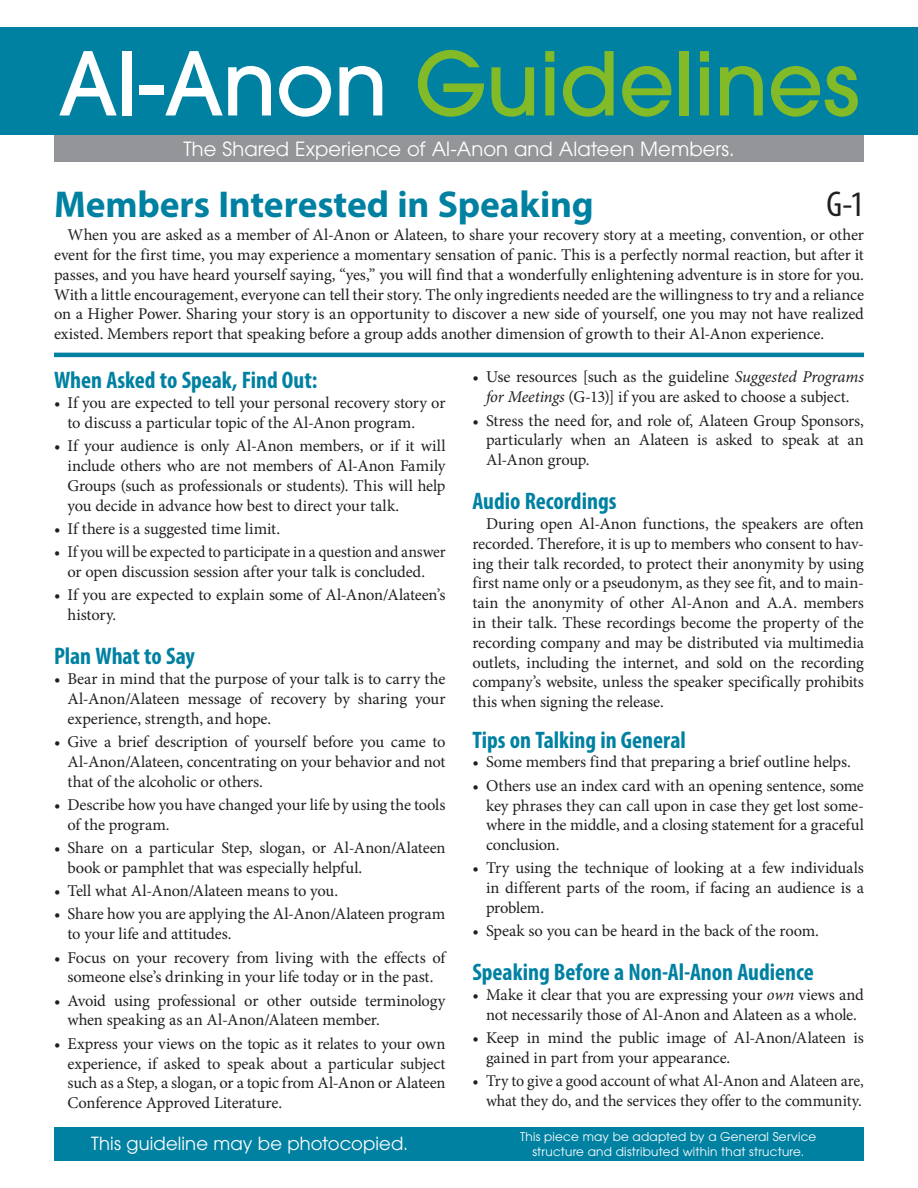
<style>
.page{position:relative;width:918px;height:1188px;background:#fff}
.page>*{position:absolute;margin:0;border:0;box-sizing:border-box;transform-origin:0 0}
.t1{font:500 87px "Avant Garde";letter-spacing:-.005em;color:#82bb27}
.Header_1{font:700 37.5px "Myriad Pro";letter-spacing:-.005em;color:#0081a2}
.Body_Copy{font:condensed 36px "Myriad Pro";color:#231f20}
.Header_2{font:700 condensed 24px "Myriad Pro";color:#0081a2}
.t2{font:19.5px "Avant Garde";letter-spacing:.005em;color:#fff}
.t3{font:18px "Avant Garde";letter-spacing:.005em;color:#fff}
.Body_Copy-2{font:16.5px/19.8px "Minion Pro";letter-spacing:-.01em;color:#231f20;text-align:justify}
.Body_Copy-3{font:16.5px/19.8px "Minion Pro";letter-spacing:-.01em;color:#231f20;text-align:center;scale:.96 1}
.t4{font:12px/14.4px "Avant Garde";letter-spacing:.02em;color:#fff;text-align:center}
.s1{color:#fff}
.s2{font-style:italic}
</style>
<div class="page">
<div style="left:0;top:27px;width:918px;height:108px;background:#0081a2"></div>
<div style="left:54px;top:135px;width:810px;height:27px;background:#939598"></div>
<div style="left:54px;top:1127px;width:810px;height:34px;background:#0081a2"></div>
<hr style="left:54px;top:353px;width:810px;height:4px;background:#0081a2">
<h1 class="t1" style="left:58px;top:30px;width:803px"><span class="s1">Al-Anon</span> Guidelines</h1>
<p class="t2" style="left:183px;top:137px;width:553px">The Shared Experience of Al‑Anon and Alateen Members.</p>
<p class="Header_1" style="left:54px;top:180px;width:541px">Members Interested in Speaking</p>
<p class="Body_Copy-2" style="left:54px;top:225px;width:812px;text-indent:14px">When you are asked as a member of Al‑Anon or Alateen, to share your recovery story at a meeting, convention, or other event for the first time, you may experience a momentary sensation of panic. This is a perfectly normal reaction, but after it passes, and you have heard yourself saying, “yes,” you will find that a wonderfully enlightening adventure is in store for you.<br>With a little encouragement, everyone can tell their story. The only ingredients needed are the willingness to try and a reliance on a Higher Power. Sharing your story is an opportunity to discover a new side of yourself, one you may not have realized existed. Members report that speaking before a group adds another dimension of growth to their Al‑Anon experience.</p>
<p class="Body_Copy" style="left:827px;top:182px;width:39px">G‑1</p>
<p class="Header_2" style="left:54px;top:365px;width:265px">When Asked to Speak, Find Out:</p>
<p class="Body_Copy-2" style="left:68px;top:393px;width:379px;text-indent:-14px">• If you are expected to tell your personal recovery story or to discuss a particular topic of the Al‑Anon program.</p>
<p class="Body_Copy-2" style="left:68px;top:436px;width:380px;text-indent:-14px">• If your audience is only Al‑Anon members, or if it will include others who are not members of Al‑Anon Family Groups (such as professionals or students). This will help you decide in advance how best to direct your talk.</p>
<p class="Body_Copy-2" style="left:54px;top:519px;width:228px">• If there is a suggested time limit.</p>
<p class="Body_Copy-3" style="left:54px;top:542px;width:409px">• If you will be expected to participate in a question and answer or open discussion session after your talk is concluded.</p>
<p class="Body_Copy-2" style="left:68px;top:585px;width:379px;text-indent:-14px">• If you are expected to explain some of Al‑Anon/Alateen’s history.</p>
<p class="Header_2" style="left:54px;top:641px;width:142px">Plan What to Say</p>
<p class="Body_Copy-2" style="left:68px;top:669px;width:380px;text-indent:-14px">• Bear in mind that the purpose of your talk is to carry the Al‑Anon/Alateen message of recovery by sharing your experience, strength, and hope.</p>
<p class="Body_Copy-2" style="left:68px;top:732px;width:380px;text-indent:-14px">• Give a brief description of yourself before you came to Al‑Anon/Alateen, concentrating on your behavior and not that of the alcoholic or others.</p>
<p class="Body_Copy-2" style="left:68px;top:795px;width:379px;text-indent:-14px">• Describe how you have changed your life by using the tools of the program.</p>
<p class="Body_Copy-2" style="left:68px;top:838px;width:379px;text-indent:-14px">• Share on a particular Step, slogan, or Al‑Anon/Alateen book or pamphlet that was especially helpful.</p>
<p class="Body_Copy-2" style="left:54px;top:881px;width:286px">• Tell what Al‑Anon/Alateen means to you.</p>
<p class="Body_Copy-2" style="left:68px;top:904px;width:379px;text-indent:-14px">• Share how you are applying the Al‑Anon/Alateen program to your life and attitudes.</p>
<p class="Body_Copy-2" style="left:54px;top:947px;width:393px;text-align:center">• Focus on your recovery from living with the effects of someone else’s drinking in your life today or in the past.</p>
<p class="Body_Copy-2" style="left:68px;top:991px;width:379px;text-indent:-14px">• Avoid using professional or other outside terminology when speaking as an Al‑Anon/Alateen member.</p>
<p class="Body_Copy-2" style="left:68px;top:1034px;width:380px;text-indent:-14px">• Express your views on the topic as it relates to your own experience, if asked to speak about a particular subject such as a Step, a slogan, or a topic from Al‑Anon or Alateen Conference Approved Literature.</p>
<p class="Body_Copy-2" style="left:472px;top:367px;width:393px;text-align:center">• Use resources [such as the guideline <span class="s2">Suggested Programs for Meetings</span> (G‑13)] if you are asked to choose a subject.</p>
<p class="Body_Copy-2" style="left:486px;top:410px;width:380px;text-indent:-14px">• Stress the need for, and role of, Alateen Group Sponsors, particularly when an Alateen is asked to speak at an Al‑Anon group.</p>
<p class="Header_2" style="left:472px;top:486px;width:146px">Audio Recordings</p>
<p class="Body_Copy-2" style="left:472px;top:514px;width:393px;text-indent:14px">During open Al‑Anon functions, the speakers are often recorded. Therefore, it is up to members who consent to hav‑ ing their talk recorded, to protect their anonymity by using first name only or a pseudonym, as they see fit, and to main‑ tain the anonymity of other Al‑Anon and A.A. members in their talk. These recordings become the property of the recording company and may be distributed via multimedia outlets, including the internet, and sold on the recording company’s website, unless the speaker specifically prohibits this when signing the release.</p>
<p class="Header_2" style="left:472px;top:725px;width:215px">Tips on Talking in General</p>
<p class="Body_Copy-2" style="left:472px;top:752px;width:380px">• Some members find that preparing a brief outline helps.</p>
<p class="Body_Copy-2" style="left:486px;top:776px;width:380px;text-indent:-14px">• Others use an index card with an opening sentence, some key phrases they can call upon in case they get lost some‑ where in the middle, and a closing statement for a graceful conclusion.</p>
<p class="Body_Copy-2" style="left:486px;top:858px;width:380px;text-indent:-14px">• Try using the technique of looking at a few individuals in different parts of the room, if facing an audience is a problem.</p>
<p class="Body_Copy-2" style="left:472px;top:921px;width:348px">• Speak so you can be heard in the back of the room.</p>
<p class="Header_2" style="left:472px;top:957px;width:343px">Speaking Before a Non‑Al‑Anon Audience</p>
<p class="Body_Copy-2" style="left:472px;top:985px;width:393px;text-align:center">• Make it clear that you are expressing your <span class="s2">own</span> views and not necessarily those of Al‑Anon and Alateen as a whole.</p>
<p class="Body_Copy-2" style="left:486px;top:1028px;width:380px;text-indent:-14px">• Keep in mind the public image of Al‑Anon/Alateen is gained in part from your appearance.</p>
<p class="Body_Copy-2" style="left:472px;top:1071px;width:393px;text-align:right">• Try to give a good account of what Al‑Anon and Alateen are, what they do, and the services they offer to the community.</p>
<p class="t3" style="left:91px;top:1133px;width:318px">This guideline may be photocopied.</p>
<p class="t4" style="left:520px;top:1130px;width:298px">This piece may be adapted by a General Service structure and distributed within that structure.</p>
</div>
